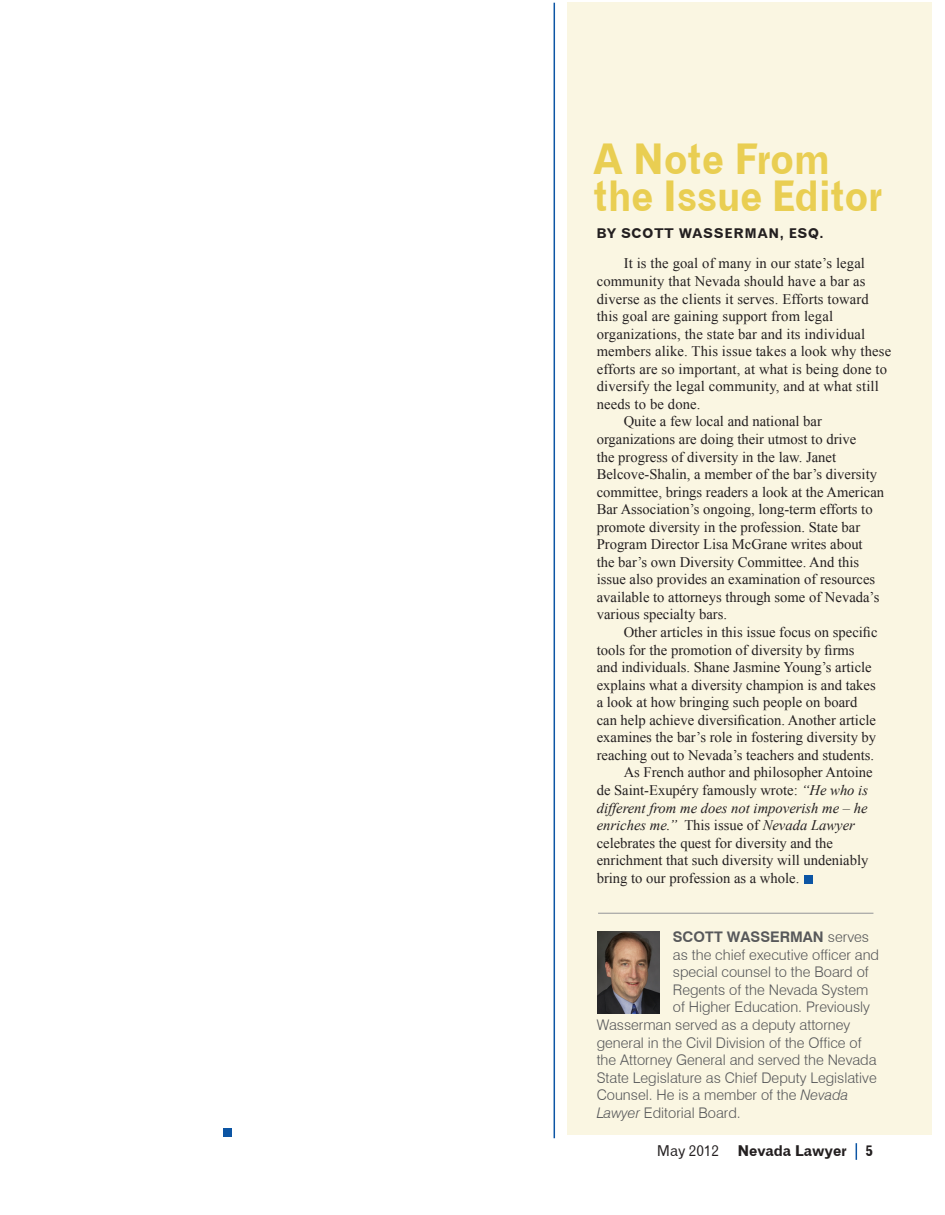
<style>
.page{position:relative;width:945px;height:1215px;background:#fff}
.page>*{position:absolute;margin:0;border:0;box-sizing:border-box;transform-origin:0 0}
.t1{font:42.45px/38px "Gothic 720 BT Bold B";letter-spacing:-.01em;color:#e9ce52;scale:.93 1}
.t2{font:15px "Gothic 720 BT Bold B";letter-spacing:-.01em;color:#231f20}
.t3{font:14.7px "Times New Roman";color:#231f20}
.t4{font:300 14.7px "Swiss 721 BT";color:#57585a}
.t5{font:italic 14.7px "Times New Roman";color:#231f20}
.t6{font:700 14.7px "Swiss 721 BT";color:#57585a}
.t7{font:13.5px "Gothic 720 BT Bold B";letter-spacing:.06em;color:#231f20}
.s1{font-style:italic}
.s2{font-style:normal}
.s3{font-weight:300}
.s4{font-family:"Gothic 720 BT Roman B"}
</style>
<div class="page">
<svg style="left:856px;top:1143px;width:1px;height:17px"></svg>
<div style="left:567px;top:3px;width:365px;height:1132px;background:#faf6e2"></div>
<div style="left:223px;top:1129px;width:9px;height:8px;background:#0c55a4"></div>
<hr style="left:598px;top:913px;width:275px;height:1px;background:#939598">
<div style="left:804px;top:875px;width:9px;height:8px;background:#0c55a4"></div>
<img style="left:598px;top:931px;width:61px;height:82px">
<hr style="left:554px;top:3px;width:1px;height:1135px;background:#0c55a4">
<h1 class="t1" style="left:594px;top:139px;width:312px">A Note From the Issue Editor</h1>
<p class="t7" style="left:597px;top:225px;width:228px">BY SCOTT WASSERMAN, ESQ.</p>
<p class="t3" style="left:624px;top:254px;width:243px">It is the goal of many in our state’s legal</p>
<p class="t3" style="left:597px;top:271px;width:270px">community that Nevada should have a bar as</p>
<p class="t3" style="left:597px;top:289px;width:274px">diverse as the clients it serves. Efforts toward</p>
<p class="t3" style="left:597px;top:306px;width:238px">this goal are gaining support from legal</p>
<p class="t3" style="left:597px;top:324px;width:270px">organizations, the state bar and its individual</p>
<p class="t3" style="left:597px;top:341px;width:296px">members alike. This issue takes a look why these</p>
<p class="t3" style="left:597px;top:359px;width:292px">efforts are so important, at what is being done to</p>
<p class="t3" style="left:597px;top:377px;width:284px">diversify the legal community, and at what still</p>
<p class="t3" style="left:597px;top:394px;width:105px">needs to be done.</p>
<p class="t3" style="left:624px;top:412px;width:200px">Quite a few local and national bar</p>
<p class="t3" style="left:597px;top:429px;width:261px">organizations are doing their utmost to drive</p>
<p class="t3" style="left:597px;top:447px;width:241px">the progress of diversity in the law. Janet</p>
<p class="t3" style="left:597px;top:464px;width:282px">Belcove-Shalin, a member of the bar’s diversity</p>
<p class="t3" style="left:597px;top:482px;width:289px">committee, brings readers a look at the American</p>
<p class="t3" style="left:597px;top:499px;width:277px">Bar Association’s ongoing, long-term efforts to</p>
<p class="t3" style="left:597px;top:517px;width:265px">promote diversity in the profession. State bar</p>
<p class="t3" style="left:597px;top:534px;width:268px">Program Director Lisa McGrane writes about</p>
<p class="t3" style="left:597px;top:552px;width:264px">the bar’s own Diversity Committee. And this</p>
<p class="t3" style="left:597px;top:570px;width:280px">issue also provides an examination of resources</p>
<p class="t3" style="left:597px;top:587px;width:284px">available to attorneys through some of Nevada’s</p>
<p class="t3" style="left:597px;top:605px;width:132px">various specialty bars.</p>
<p class="t3" style="left:624px;top:622px;width:255px">Other articles in this issue focus on specific</p>
<p class="t3" style="left:597px;top:640px;width:259px">tools for the promotion of diversity by firms</p>
<p class="t3" style="left:597px;top:657px;width:277px">and individuals. Shane Jasmine Young’s article</p>
<p class="t3" style="left:597px;top:675px;width:281px">explains what a diversity champion is and takes</p>
<p class="t3" style="left:597px;top:692px;width:262px">a look at how bringing such people on board</p>
<p class="t3" style="left:597px;top:710px;width:281px">can help achieve diversification. Another article</p>
<p class="t3" style="left:597px;top:728px;width:281px">examines the bar’s role in fostering diversity by</p>
<p class="t3" style="left:597px;top:745px;width:279px">reaching out to Nevada’s teachers and students.</p>
<p class="t3" style="left:624px;top:763px;width:250px">As French author and philosopher Antoine</p>
<p class="t3" style="left:597px;top:780px;width:273px">de Saint-Exupéry famously wrote: <span class="s1">“He who is</span></p>
<p class="t5" style="left:597px;top:797px;width:273px">different from me does not impoverish me – he</p>
<p class="t5" style="left:597px;top:815px;width:260px">enriches me.” <span class="s2">This issue of</span> Nevada Lawyer</p>
<p class="t3" style="left:597px;top:833px;width:238px">celebrates the quest for diversity and the</p>
<p class="t3" style="left:597px;top:850px;width:273px">enrichment that such diversity will undeniably</p>
<p class="t3" style="left:597px;top:868px;width:204px">bring to our profession as a whole.</p>
<p class="t6" style="left:673px;top:928px;width:198px">SCOTT WASS ERMAN <span class="s3">serves</span></p>
<p class="t4" style="left:673px;top:946px;width:208px">as the chief executive officer and</p>
<p class="t4" style="left:673px;top:963px;width:197px">special counsel to the Board of</p>
<p class="t4" style="left:673px;top:981px;width:197px">Regents of the Nevada System</p>
<p class="t4" style="left:673px;top:998px;width:199px">of Higher Education. Previously</p>
<p class="t4" style="left:597px;top:1016px;width:255px">Wasserman served as a deputy attorney</p>
<p class="t4" style="left:597px;top:1033px;width:266px">general in the Civil Division of the Office of</p>
<p class="t4" style="left:597px;top:1051px;width:281px">the Attorney General and served the Nevada</p>
<p class="t4" style="left:597px;top:1069px;width:282px">State Legislature as Chief Deputy Legislative</p>
<p class="t4" style="left:597px;top:1086px;width:253px">Counsel. He is a member of the <span class="s1">Nevada</span></p>
<p class="t4" style="left:597px;top:1104px;width:146px"><span class="s1">Lawyer</span> Editorial Board.</p>
<p class="t2" style="left:657px;top:1142px;width:218px"><span class="s4">May 2012</span> Nevada Lawyer 5</p>
</div>
